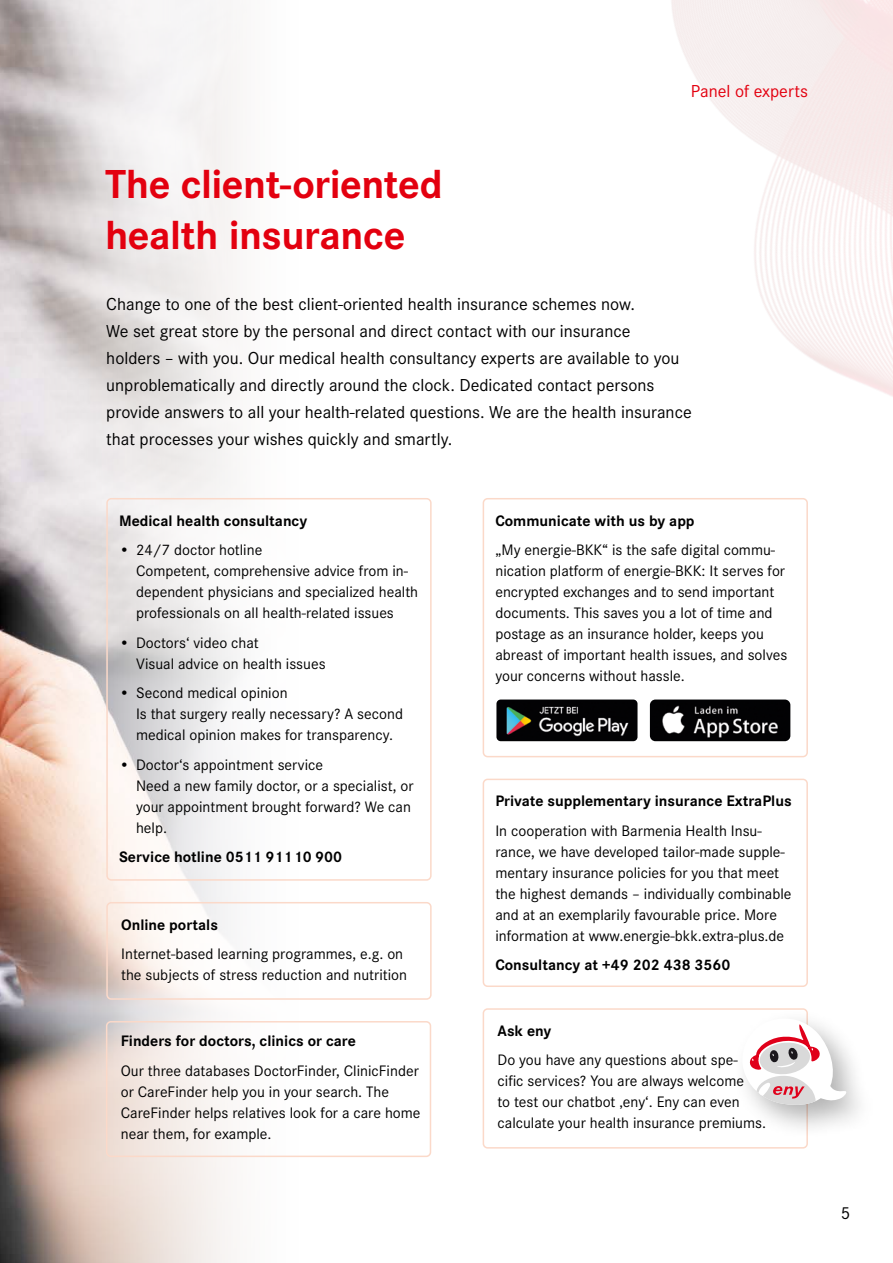
<style>
.page{position:relative;width:893px;height:1263px;background:#fff}
.page>*{position:absolute;margin:0;border:0;box-sizing:border-box;transform-origin:0 0}
.t1{font:700 42px/50.4px "Corporate S Pro";letter-spacing:-.01em;color:#e3000f}
.t2{font:18px/27px "Corporate S Pro";color:#000}
.t3{font:18px "Corporate S Pro";color:#e3000f}
.t4{font:15.75px/21px "Corporate S Pro";color:#000}
.t5{font:700 15.75px "Corporate S Pro";color:#000}
</style>
<div class="page">
<div style="left:483px;top:779px;width:325px;height:208px;border:2px solid #fbd9c9;border-radius:4px"></div>
<div style="left:483px;top:498px;width:325px;height:259px;border:2px solid #fbd9c9;border-radius:4px"></div>
<img style="left:496px;top:699px;width:141px;height:42px">
<img style="left:650px;top:699px;width:140px;height:42px">
<div style="left:483px;top:1008px;width:325px;height:140px;border:2px solid #fbd9c9;border-radius:4px"></div>
<div style="left:732px;top:1008px;width:146px;height:131px;background:#000;opacity:.3"></div>
<svg style="left:741px;top:1017px;width:106px;height:92px"></svg>
<svg style="left:0;top:0;width:260px;height:1263px"></svg>
<div style="left:106px;top:498px;width:326px;height:383px;border:2px solid #fbd9c9;border-radius:4px"></div>
<div style="left:106px;top:902px;width:326px;height:98px;border:2px solid #fbd9c9;border-radius:4px"></div>
<div style="left:106px;top:1021px;width:325px;height:136px;border:2px solid #fbd9c9;border-radius:4px"></div>
<h1 class="t1" style="left:105px;top:156px;width:339px">The client-oriented health insurance</h1>
<p class="t3" style="left:691px;top:78px;width:119px">Panel of experts</p>
<p class="t2" style="left:106px;top:289px;width:587px">Change to one of the best client-oriented health insurance schemes now.<br>We set great store by the personal and direct contact with our insurance<br>holders – with you. Our medical health consultancy experts are available to you unproblematically and directly around the clock. Dedicated contact persons provide answers to all your health-related questions. We are the health insurance that processes your wishes quickly and smartly.</p>
<p class="t5" style="left:119px;top:508px;width:190px">Medical health consultancy</p>
<p class="t4" style="left:136px;top:538px;width:284px;text-indent:-17px">• 24/7 doctor hotline<br>Competent, comprehensive advice from in&shy;dependent physicians and specialized health professionals on all health-related issues</p>
<p class="t4" style="left:136px;top:631px;width:191px;text-indent:-17px">• Doctors‘ video chat<br>Visual advice on health issues</p>
<p class="t4" style="left:136px;top:681px;width:268px;text-indent:-17px">• Second medical opinion<br>Is that surgery really necessary? A second medical opinion makes for transparency.</p>
<p class="t4" style="left:136px;top:753px;width:279px;text-indent:-17px">• Doctor‘s appointment service<br>Need a new family doctor, or a specialist, or your appointment brought forward? We can help.</p>
<p class="t5" style="left:119px;top:844px;width:225px">Service hotline 0511 911 10 900</p>
<p class="t5" style="left:121px;top:912px;width:98px">Online portals</p>
<p class="t4" style="left:121px;top:942px;width:287px">Internet-based learning programmes, e.g. on the subjects of stress reduction and nutrition</p>
<p class="t5" style="left:121px;top:1029px;width:237px">Finders for doctors, clinics or care</p>
<p class="t4" style="left:121px;top:1059px;width:301px">Our three databases DoctorFinder, ClinicFinder or CareFinder help you in your search. The CareFinder helps relatives look for a care home near them, for example.</p>
<p class="t5" style="left:495px;top:508px;width:201px">Communicate with us by app</p>
<p class="t4" style="left:495px;top:538px;width:293px">„My energie-BKK“ is the safe digital commu&shy;nication platform of energie-BKK: It serves for encrypted exchanges and to send important documents. This saves you a lot of time and postage as an insurance holder, keeps you abreast of important health issues, and solves your concerns without hassle.</p>
<p class="t5" style="left:495px;top:788px;width:298px">Private supplementary insurance ExtraPlus</p>
<p class="t4" style="left:495px;top:819px;width:298px">In cooperation with Barmenia Health Insu&shy;rance, we have developed tailor-made supple&shy;mentary insurance policies for you that meet the highest demands – individually combinable and at an exemplarily favourable price. More information at www.energie-bkk.extra-plus.de</p>
<p class="t5" style="left:495px;top:952px;width:237px">Consultancy at +49 202 438 3560</p>
<p class="t5" style="left:497px;top:1018px;width:55px">Ask eny</p>
<p class="t4" style="left:497px;top:1048px;width:270px">Do you have any questions about spe&shy;cific services? You are always welcome<br>to test our chatbot ‚eny‘. Eny can even calculate your health insurance premiums.</p>
<p class="t2" style="left:841px;top:1198px;width:11px">5</p>
</div>
